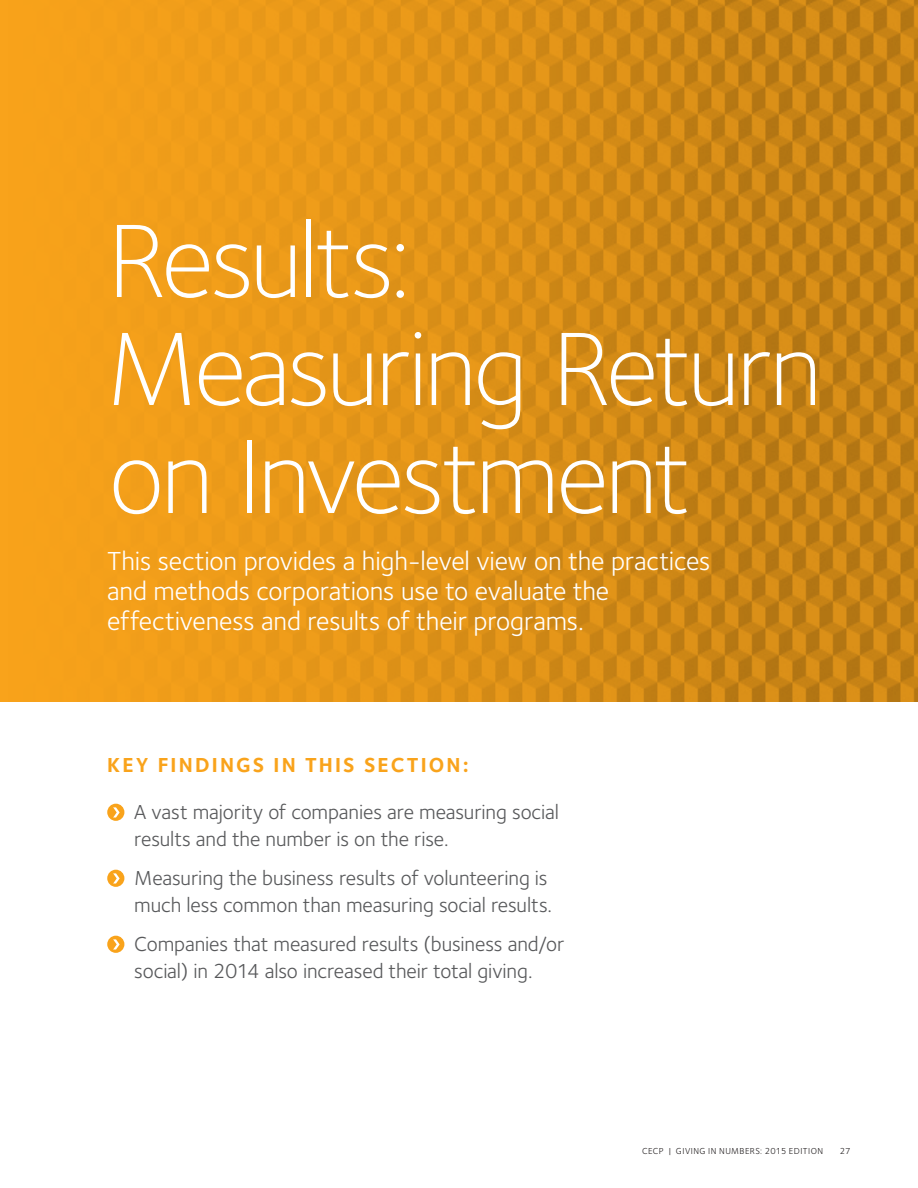
<style>
.page{position:relative;width:918px;height:1188px;background:#fff}
.page>*{position:absolute;margin:0;border:0;box-sizing:border-box;transform-origin:0 0}
.Divider_Page_Main_He{font:300 108px/108px "Foundry Sterling";letter-spacing:-.035em;color:#fff}
.Divider_Page_Bullet{font:27px/30px "Foundry Sterling";letter-spacing:-.005em;color:#fff}
.Divider_Page_Bullet-2{font:21px/27px "Foundry Sterling";letter-spacing:-.005em;color:#57585a}
.Divider_Page_Cap_Hea{font:700 21px "Foundry Sterling";letter-spacing:.105em;color:#f9a31b}
.t1{font:9px "Foundry Sterling";letter-spacing:.055em;color:#231f20}
</style>
<div class="page">
<img style="left:0;top:0;width:918px;height:702px">
<svg style="left:107px;top:804px;width:17px;height:17px"></svg>
<svg style="left:107px;top:870px;width:17px;height:17px"></svg>
<svg style="left:107px;top:936px;width:17px;height:17px"></svg>
<p class="Divider_Page_Main_He" style="left:105px;top:206px;width:718px">Results:<br>Measuring Return on Investment</p>
<p class="Divider_Page_Bullet" style="left:107px;top:545px;width:605px">This section provides a high-level view on the practices and methods corporations use to evaluate the effectiveness and results of their programs.</p>
<p class="Divider_Page_Cap_Hea" style="left:107px;top:753px;width:363px">KEY FINDINGS IN THIS SECTION:</p>
<p class="Divider_Page_Bullet-2" style="left:134px;top:799px;width:426px">A vast majority of companies are measuring social results and the number is on the rise.</p>
<p class="Divider_Page_Bullet-2" style="left:134px;top:865px;width:419px">Measuring the business results of volunteering is much less common than measuring social results.</p>
<p class="Divider_Page_Bullet-2" style="left:134px;top:931px;width:432px">Companies that measured results (business and/or social) in 2014 also increased their total giving.</p>
<p class="t1" style="left:642px;top:1146px;width:183px">CECP | GIVING IN NUMBERS: 2015 EDITION</p>
<p class="t1" style="left:840px;top:1146px;width:12px">27</p>
</div>
